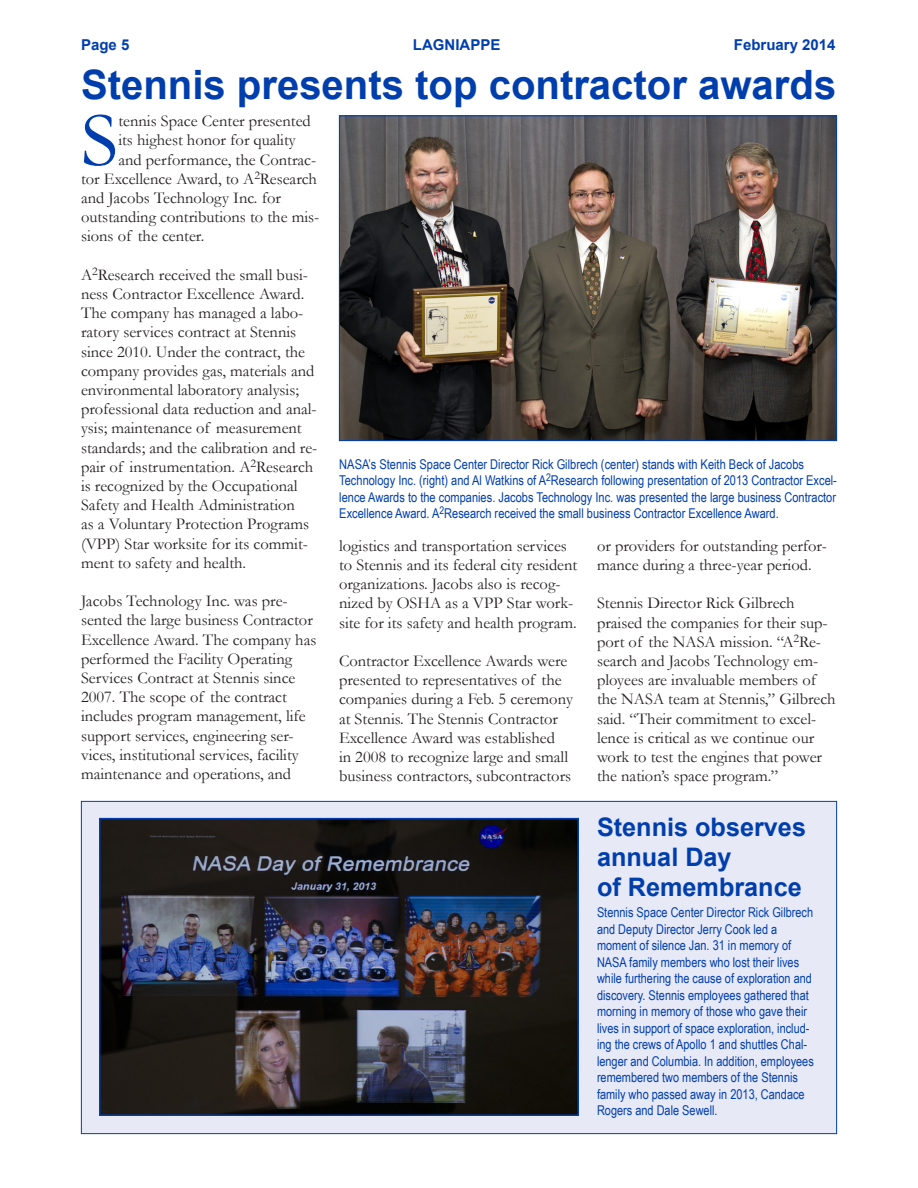
<style>
.page{position:relative;width:918px;height:1188px;background:#fff}
.page>*{position:absolute;margin:0;border:0;box-sizing:border-box;transform-origin:0 0}
.t1{font:78.15px "Garamond";color:#003ead}
.t2{font:700 40.5px "Arial";color:#003ead}
.t3{font:700 25.5px "Arial";color:#003ead}
.t4{font:16.5px/19.2px "Garamond";color:#231f20}
.t5{font:700 15px "Arial";color:#003ead}
.t6{font:13.5px/16.5px "Arial Narrow";color:#003ead}
</style>
<div class="page">
<img style="left:341px;top:118px;width:494px;height:321px">
<div style="left:339px;top:116px;width:498px;height:325px;border:1px solid #003ead"></div>
<div style="left:81px;top:801px;width:756px;height:333px;background:#e7e9f7;border:1px solid #003ead"></div>
<img style="left:102px;top:821px;width:474px;height:292px">
<div style="left:99px;top:818px;width:480px;height:298px;border:2px solid #003ead"></div>
<p class="t5" style="left:81px;top:35px;width:50px">Page 5</p>
<p class="t5" style="left:413px;top:35px;width:89px">LAGNIAPPE</p>
<p class="t5" style="left:734px;top:35px;width:103px">February 2014</p>
<p class="t2" style="left:81px;top:58px;width:757px">Stennis presents top contractor awards</p>
<p class="t1" style="left:81px;top:88px;width:39px">S</p>
<p class="t4" style="left:118px;top:111px;width:194px">tennis Space Center presented</p>
<p class="t4" style="left:118px;top:130px;width:179px">its highest honor for quality</p>
<p class="t4" style="left:118px;top:149px;width:199px">and performance, the Contrac-</p>
<p class="t4" style="left:81px;top:169px;width:237px">tor Excellence Award, to A<sup>2</sup>Research</p>
<p class="t4" style="left:81px;top:188px;width:201px">and Jacobs Technology Inc. for</p>
<p class="t4" style="left:81px;top:207px;width:240px">outstanding contributions to the mis-</p>
<p class="t4" style="left:81px;top:226px;width:125px">sions of the center.</p>
<p class="t4" style="left:81px;top:265px;width:238px">A<sup>2</sup>Research received the small busi&shy;ness Contractor Excellence Award.<br>The company has managed a labo&shy;ratory services contract at Stennis since 2010. Under the contract, the company provides gas, materials and environmental laboratory analysis; professional data reduction and anal&shy;ysis; maintenance of measurement standards; and the calibration and re&shy;pair of instrumentation. A<sup>2</sup>Research is recognized by the Occupational Safety and Health Administration<br>as a Voluntary Protection Programs (VPP) Star worksite for its commit&shy;ment to safety and health.</p>
<p class="t4" style="left:81px;top:591px;width:237px">Jacobs Technology Inc. was pre&shy;sented the large business Contractor Excellence Award. The company has performed the Facility Operating Services Contract at Stennis since 2007. The scope of the contract includes program management, life support services, engineering ser&shy;vices, institutional services, facility maintenance and operations, and</p>
<p class="t6" style="left:339px;top:455px;width:499px">NASA’s Stennis Space Center Director Rick Gilbrech (center) stands with Keith Beck of Jacobs Technology Inc. (right) and Al Watkins of A<sup>2</sup>Research following presentation of 2013 Contractor Excel&shy;lence Awards to the companies. Jacobs Technology Inc. was presented the large business Contractor Excellence Award. A<sup>2</sup>Research received the small business Contractor Excellence Award.</p>
<p class="t4" style="left:339px;top:536px;width:240px">logistics and transportation services to Stennis and its federal city resident organizations. Jacobs also is recog&shy;nized by OSHA as a VPP Star work&shy;site for its safety and health program.</p>
<p class="t4" style="left:339px;top:651px;width:236px">Contractor Excellence Awards were presented to representatives of the companies during a Feb. 5 ceremony at Stennis. The Stennis Contractor Excellence Award was established<br>in 2008 to recognize large and small business contractors, subcontractors</p>
<p class="t4" style="left:597px;top:536px;width:231px">or providers for outstanding perfor&shy;mance during a three-year period.</p>
<p class="t4" style="left:597px;top:593px;width:240px">Stennis Director Rick Gilbrech praised the companies for their sup&shy;port of the NASA mission. “A<sup>2</sup>Re&shy;search and Jacobs Technology em&shy;ployees are invaluable members of the NASA team at Stennis,” Gilbrech said. “Their commitment to excel&shy;lence is critical as we continue our work to test the engines that power the nation’s space program.”</p>
<p class="t3" style="left:597px;top:810px;width:211px">Stennis observes</p>
<p class="t3" style="left:597px;top:840px;width:136px">annual Day</p>
<p class="t3" style="left:597px;top:870px;width:206px">of Remembrance</p>
<p class="t6" style="left:597px;top:904px;width:218px">Stennis Space Center Director Rick Gilbrech and Deputy Director Jerry Cook led a moment of silence Jan. 31 in memory of NASA family members who lost their lives while furthering the cause of exploration and discovery. Stennis employees gathered that morning in memory of those who gave their lives in support of space exploration, includ&shy;ing the crews of Apollo 1 and shuttles Chal&shy;lenger and Columbia. In addition, employees remembered two members of the Stennis family who passed away in 2013, Candace Rogers and Dale Sewell.</p>
</div>
